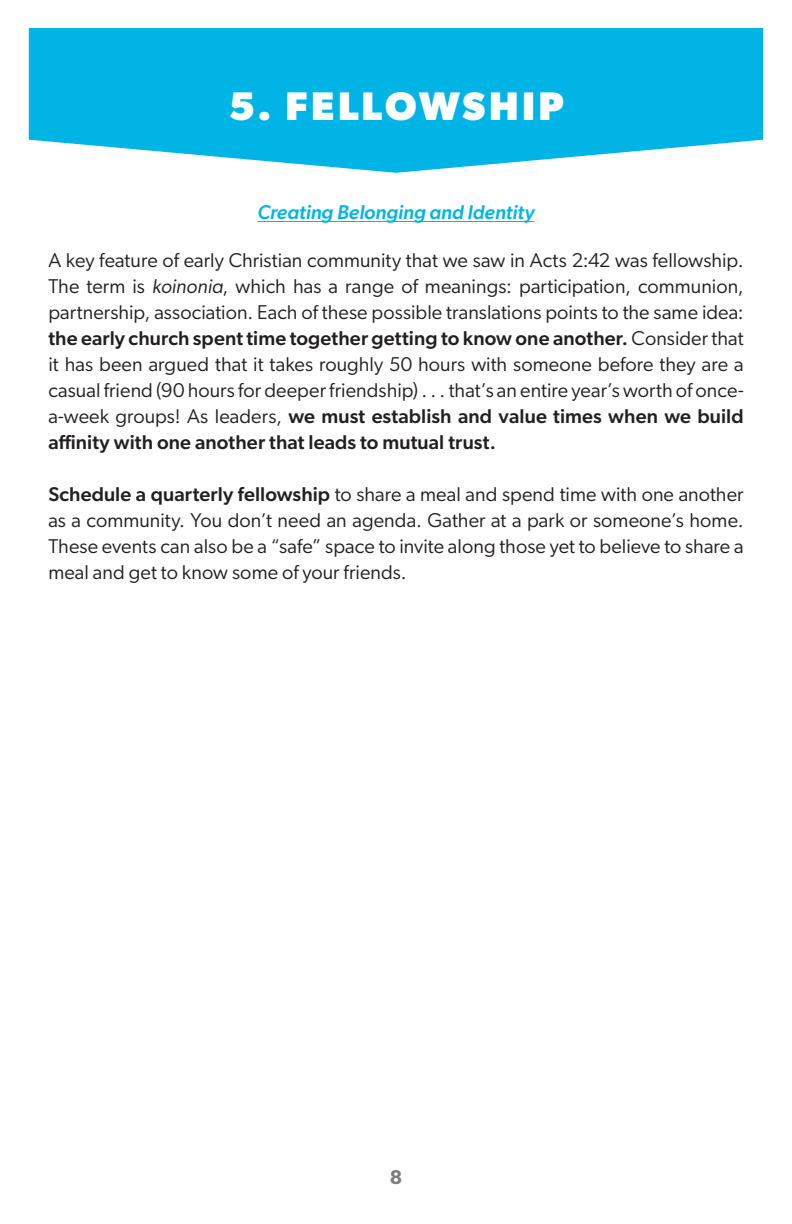
<style>
.page{position:relative;width:792px;height:1224px;background:#fff}
.page>*{position:absolute;margin:0;border:0;box-sizing:border-box;transform-origin:0 0}
.t1{font:700 40px "Gibson";letter-spacing:.085em;color:#fff}
.t2{font:20px/26px "Gibson";letter-spacing:.005em;color:#231f20;text-align:justify}
.t3{font:italic 500 20px "Gibson";letter-spacing:.005em;color:#00b5e6}
.t4{font:600 20px "Gibson";color:#7c7c7c}
.s1{font-style:italic}
.s2{font-weight:500}
</style>
<div class="page">
<svg style="left:29px;top:28px;width:734px;height:145px;fill:#00b5e6"></svg>
<hr style="left:258px;top:221px;width:276px;height:1px;background:#00b5e6">
<p class="t1" style="left:228px;top:83px;width:337px">5. FELLOWSHIP</p>
<p class="t3" style="left:258px;top:200px;width:278px">Creating Belonging and Identity</p>
<p class="t2" style="left:48px;top:247px;width:697px">A key feature of early Christian community that we saw in Acts 2:42 was fellowship.<br>The term is <span class="s1">koinonia</span>, which has a range of meanings: participation, communion, partnership, association. Each of these possible translations points to the same idea: <span class="s2">the early church spent time together getting to know one another.</span> Consider that it has been argued that it takes roughly 50 hours with someone before they are a casual friend (90 hours for deeper friendship) . . . that’s an entire year’s worth of once&shy;a-week groups! As leaders, <span class="s2">we must establish and value times when we build affinity with one another that leads to mutual trust.</span></p>
<p class="t2" style="left:48px;top:481px;width:697px"><span class="s2">Schedule a quarterly fellowship</span> to share a meal and spend time with one another as a community. You don’t need an agenda. Gather at a park or someone’s home.<br>These events can also be a “safe” space to invite along those yet to believe to share a meal and get to know some of your friends.</p>
<p class="t4" style="left:390px;top:1165px;width:14px">8</p>
</div>
